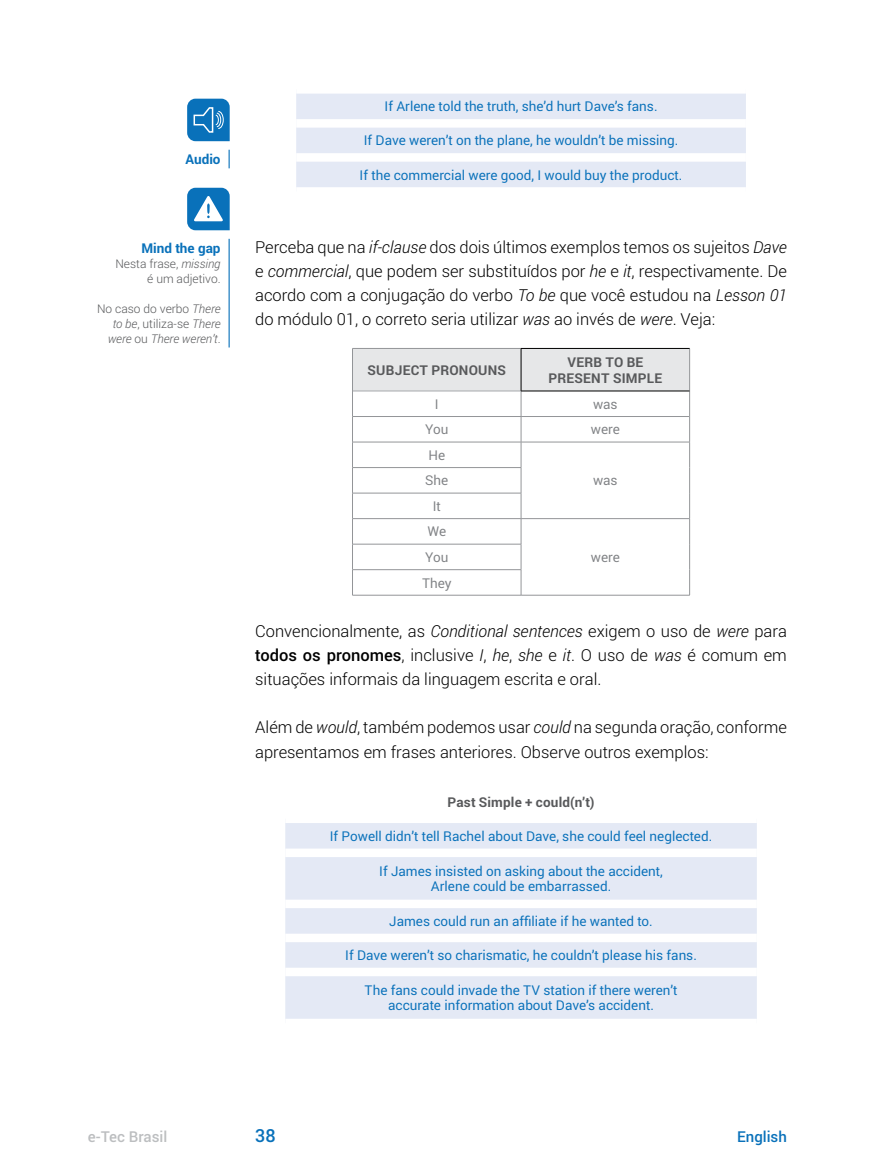
<style>
.page{position:relative;width:872px;height:1170px;background:#fff}
.page>*{position:absolute;margin:0;border:0;box-sizing:border-box;transform-origin:0 0}
.t1{font:500 18px "Roboto";color:#0971ba}
.t2{font:300 16.5px/24px "Roboto";color:#000;text-align:justify}
.t3{font:500 15px "Roboto";color:#bcbec0}
.t4{font:500 15px "Roboto";color:#0971ba}
.t5{font:13.5px/15px "Roboto";color:#0971ba;text-align:center}
.t6{font:700 13.5px/16.2px "Roboto";letter-spacing:.015em;color:#58595b;text-align:center}
.t7{font:13.5px/25.5px "Roboto";color:#808285}
.t8{font:700 13.5px "Roboto";color:#0971ba}
.t9{font:italic 300 12px/15px "Roboto";color:#58595b;text-align:right}
.t10{font:300 12px/15px "Roboto";color:#58595b;text-align:right}
.s1{font-style:italic}
.s2{font-style:normal}
.s3{font-weight:500}
</style>
<div class="page">
<div style="left:296px;top:94px;width:450px;height:93px;background:#e4e9f5"></div>
<div style="left:296px;top:119px;width:450px;height:9px;background:#fff"></div>
<div style="left:296px;top:153px;width:450px;height:9px;background:#fff"></div>
<svg style="left:352px;top:349px;width:338px;height:246px"></svg>
<hr style="left:352px;top:595px;width:169px;height:1px;background:#939598">
<hr style="left:521px;top:595px;width:169px;height:1px;background:#939598">
<hr style="left:352px;top:348px;width:1px;height:43px;background:#939598">
<hr style="left:352px;top:348px;width:169px;height:1px;background:#939598">
<hr style="left:353px;top:391px;width:168px;height:1px;background:#a7a9ac">
<hr style="left:353px;top:416px;width:168px;height:1px;background:#939598">
<hr style="left:521px;top:416px;width:168px;height:1px;background:#939598">
<hr style="left:521px;top:348px;width:1px;height:43px;background:#000">
<hr style="left:521px;top:348px;width:169px;height:1px;background:#000">
<hr style="left:689px;top:348px;width:1px;height:43px;background:#939598">
<hr style="left:521px;top:391px;width:168px;height:1px;background:#000">
<div style="left:285px;top:823px;width:472px;height:195px;background:#e4e9f5"></div>
<div style="left:285px;top:848px;width:472px;height:9px;background:#fff"></div>
<div style="left:285px;top:899px;width:472px;height:9px;background:#fff"></div>
<div style="left:285px;top:933px;width:472px;height:9px;background:#fff"></div>
<div style="left:285px;top:967px;width:472px;height:9px;background:#fff"></div>
<svg style="left:228px;top:150px;width:2px;height:18px"></svg>
<svg style="left:187px;top:99px;width:43px;height:42px"></svg>
<svg style="left:187px;top:188px;width:43px;height:42px"></svg>
<hr style="left:228px;top:239px;width:2px;height:108px;background:#0971ba">
<p class="t8" style="left:185px;top:150px;width:37px">Audio</p>
<p class="t8" style="left:141px;top:239px;width:81px">Mind the gap</p>
<p class="t10" style="left:115px;top:256px;width:107px">Nesta frase, <span class="s1">missing </span>é um adjetivo.</p>
<p class="t9" style="left:97px;top:301px;width:125px"><span class="s2">No caso do verbo</span> There to be<span class="s2">, utiliza-se</span> There were <span class="s2">ou</span> There weren’t<span class="s2">.</span></p>
<p class="t5" style="left:384px;top:99px;width:274px">If Arlene told the truth, she’d hurt Dave’s fans.</p>
<p class="t5" style="left:364px;top:133px;width:316px">If Dave weren’t on the plane, he wouldn’t be missing.</p>
<p class="t5" style="left:360px;top:167px;width:324px">If the commercial were good, I would buy the product.</p>
<p class="t2" style="left:255px;top:235px;width:533px">Perceba que na <span class="s1">if-clause</span> dos dois últimos exemplos temos os sujeitos <span class="s1">Dave </span>e <span class="s1">commercial</span>, que podem ser substituídos por <span class="s1">he</span> e <span class="s1">it</span>, respectivamente. De acordo com a conjugação do verbo <span class="s1">To be</span> que você estudou na <span class="s1">Lesson 01 </span>do módulo 01, o correto seria utilizar <span class="s1">was</span> ao invés de <span class="s1">were</span>. Veja:</p>
<p class="t6" style="left:367px;top:361px;width:140px">SUBJECT PRONOUNS</p>
<p class="t6" style="left:548px;top:353px;width:115px">VERB TO BE<br>PRESENT SIMPLE</p>
<p class="t7" style="left:435px;top:391px;width:5px">I</p>
<p class="t7" style="left:593px;top:391px;width:26px">was</p>
<p class="t7" style="left:425px;top:416px;width:25px">You</p>
<p class="t7" style="left:591px;top:416px;width:31px">were</p>
<p class="t7" style="left:425px;top:442px;width:25px">He<br>She</p>
<p class="t7" style="left:593px;top:467px;width:26px">was</p>
<p class="t7" style="left:425px;top:493px;width:25px;text-align:center">It<br>We<br>You</p>
<p class="t7" style="left:591px;top:544px;width:31px">were</p>
<p class="t7" style="left:422px;top:569px;width:31px">They</p>
<p class="t2" style="left:255px;top:619px;width:533px">Convencionalmente, as <span class="s1">Conditional sentences</span> exigem o uso de <span class="s1">were</span> para <span class="s3">todos os pronomes</span>, inclusive <span class="s1">I</span>, <span class="s1">he</span>, <span class="s1">she</span> e <span class="s1">it</span>. O uso de <span class="s1">was</span> é comum em situações informais da linguagem escrita e oral.</p>
<p class="t2" style="left:255px;top:715px;width:533px">Além de <span class="s1">would</span>, também podemos usar <span class="s1">could</span> na segunda oração, conforme apresentamos em frases anteriores. Observe outros exemplos:</p>
<p class="t6" style="left:447px;top:793px;width:148px">Past Simple + could(n’t)</p>
<p class="t5" style="left:330px;top:828px;width:384px">If Powell didn’t tell Rachel about Dave, she could feel neglected.</p>
<p class="t5" style="left:379px;top:863px;width:285px">If James insisted on asking about the accident,<br>Arlene could be embarrassed.</p>
<p class="t5" style="left:389px;top:913px;width:265px">James could run an affiliate if he wanted to.</p>
<p class="t5" style="left:345px;top:947px;width:353px">If Dave weren’t so charismatic, he couldn’t please his fans.</p>
<p class="t5" style="left:365px;top:982px;width:314px">The fans could invade the TV station if there weren’t accurate information about Dave’s accident.</p>
<p class="t3" style="left:88px;top:1125px;width:81px">e-Tec Brasil</p>
<p class="t1" style="left:255px;top:1122px;width:22px">38</p>
<p class="t4" style="left:737px;top:1125px;width:51px">English</p>
</div>
